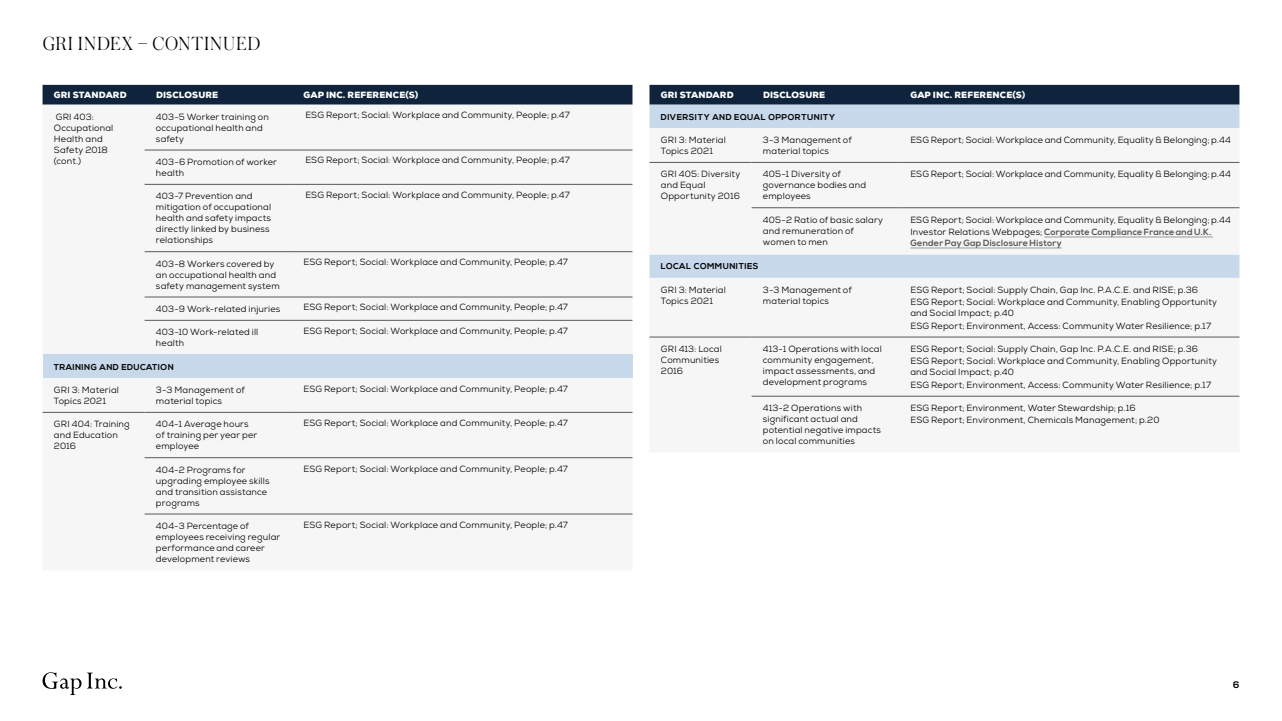
<style>
.page{position:relative;width:1282px;height:721px;background:#fff}
.page>*{position:absolute;margin:0;border:0;box-sizing:border-box;transform-origin:0 0}
.t1{font:300 20px "Austin";letter-spacing:.035em;color:#000}
.t2{font:700 9.5px "Nexa";color:#000}
.Table_text{font:9px/11px "Nexa";letter-spacing:.02em;color:#000}
.Table_text-2{font:700 9px/11px "Nexa";letter-spacing:.02em;color:#595959}
.Table_head{font:900 9px "Nexa";letter-spacing:.015em;color:#fff}
.Table_sub_head{font:700 8.5px "Nexa";letter-spacing:.05em;color:#000}
.s1{font-weight:400;color:#000}
</style>
<div class="page">
<div style="left:43px;top:85px;width:589px;height:20px;background:#0f243c"></div>
<div style="left:43px;top:149px;width:589px;height:366px;background:#f6f6f6"></div>
<div style="left:43px;top:355px;width:589px;height:23px;background:#c8d9eb"></div>
<hr style="left:145px;top:150px;width:147px;height:1px;background:#595959">
<hr style="left:145px;top:184px;width:147px;height:1px;background:#595959">
<hr style="left:145px;top:251px;width:147px;height:1px;background:#595959">
<hr style="left:292px;top:251px;width:340px;height:1px;background:#595959">
<hr style="left:145px;top:297px;width:147px;height:1px;background:#595959">
<hr style="left:292px;top:297px;width:340px;height:1px;background:#595959">
<hr style="left:145px;top:320px;width:147px;height:1px;background:#595959">
<hr style="left:292px;top:320px;width:340px;height:1px;background:#595959">
<hr style="left:145px;top:412px;width:147px;height:1px;background:#595959">
<hr style="left:292px;top:412px;width:340px;height:1px;background:#595959">
<hr style="left:145px;top:457px;width:147px;height:1px;background:#595959">
<hr style="left:292px;top:457px;width:340px;height:1px;background:#595959">
<hr style="left:145px;top:514px;width:147px;height:1px;background:#595959">
<hr style="left:292px;top:514px;width:340px;height:1px;background:#595959">
<hr style="left:292px;top:150px;width:340px;height:1px;background:#595959">
<hr style="left:292px;top:184px;width:340px;height:1px;background:#595959">
<hr style="left:43px;top:412px;width:102px;height:1px;background:#595959">
<div style="left:649px;top:85px;width:590px;height:20px;background:#0f243c"></div>
<div style="left:649px;top:105px;width:590px;height:23px;background:#c8d9eb"></div>
<svg style="left:649px;top:161px;width:590px;height:235px;fill:#f6f6f6"></svg>
<hr style="left:751px;top:162px;width:148px;height:1px;background:#595959">
<hr style="left:899px;top:162px;width:340px;height:1px;background:#595959">
<hr style="left:751px;top:207px;width:148px;height:1px;background:#595959">
<hr style="left:899px;top:207px;width:340px;height:1px;background:#595959">
<hr style="left:751px;top:337px;width:148px;height:1px;background:#595959">
<hr style="left:899px;top:337px;width:340px;height:1px;background:#595959">
<hr style="left:751px;top:396px;width:148px;height:1px;background:#595959">
<hr style="left:899px;top:396px;width:340px;height:1px;background:#595959">
<hr style="left:649px;top:162px;width:102px;height:1px;background:#595959">
<hr style="left:649px;top:337px;width:102px;height:1px;background:#595959">
<hr style="left:1044px;top:237px;width:169px;height:1px;background:#999">
<hr style="left:910px;top:248px;width:151px;height:1px;background:#999">
<svg style="left:43px;top:672px;width:38px;height:23px"></svg>
<svg style="left:87px;top:672px;width:35px;height:17px"></svg>
<h1 class="t1" style="left:43px;top:30px;width:219px">GRI INDEX – CONTINUED</h1>
<p class="Table_head" style="left:54px;top:89px;width:74px">GRI STANDARD</p>
<p class="Table_head" style="left:156px;top:89px;width:64px">DISCLOSURE</p>
<p class="Table_head" style="left:303px;top:89px;width:116px">GAP INC. REFERENCE(S)</p>
<p class="Table_text" style="left:54px;top:111px;width:61px">GRI 403:<br>Occupational<br>Health and<br>Safety 2018 (cont.)</p>
<p class="Table_text" style="left:156px;top:111px;width:114px">403-5 Worker training on occupational health and safety</p>
<p class="Table_text" style="left:305px;top:109px;width:266px">ESG Report; Social: Workplace and Community, People; p.47</p>
<p class="Table_text" style="left:156px;top:156px;width:122px">403-6 Promotion of worker health</p>
<p class="Table_text" style="left:305px;top:155px;width:266px">ESG Report; Social: Workplace and Community, People; p.47</p>
<p class="Table_text" style="left:156px;top:191px;width:117px">403-7 Prevention and mitigation of occupational health and safety impacts directly linked by business relationships</p>
<p class="Table_text" style="left:305px;top:189px;width:266px">ESG Report; Social: Workplace and Community, People; p.47</p>
<p class="Table_text" style="left:156px;top:258px;width:125px">403-8 Workers covered by an occupational health and safety management system</p>
<p class="Table_text" style="left:303px;top:256px;width:266px">ESG Report; Social: Workplace and Community, People; p.47</p>
<p class="Table_text" style="left:156px;top:303px;width:126px">403-9 Work-related injuries</p>
<p class="Table_text" style="left:303px;top:302px;width:266px">ESG Report; Social: Workplace and Community, People; p.47</p>
<p class="Table_text" style="left:156px;top:326px;width:104px">403-10 Work-related ill health</p>
<p class="Table_text" style="left:303px;top:325px;width:266px">ESG Report; Social: Workplace and Community, People; p.47</p>
<p class="Table_sub_head" style="left:54px;top:362px;width:121px">TRAINING AND EDUCATION</p>
<p class="Table_text" style="left:54px;top:384px;width:67px">GRI 3: Material<br>Topics 2021</p>
<p class="Table_text" style="left:156px;top:384px;width:90px">3-3 Management of material topics</p>
<p class="Table_text" style="left:303px;top:383px;width:266px">ESG Report; Social: Workplace and Community, People; p.47</p>
<p class="Table_text" style="left:54px;top:418px;width:77px">GRI 404: Training and Education<br>2016</p>
<p class="Table_text" style="left:156px;top:418px;width:103px">404-1 Average hours of training per year per employee</p>
<p class="Table_text" style="left:303px;top:418px;width:266px">ESG Report; Social: Workplace and Community, People; p.47</p>
<p class="Table_text" style="left:156px;top:464px;width:115px">404-2 Programs for upgrading employee skills and transition assistance programs</p>
<p class="Table_text" style="left:303px;top:463px;width:266px">ESG Report; Social: Workplace and Community, People; p.47</p>
<p class="Table_text" style="left:156px;top:520px;width:126px">404-3 Percentage of employees receiving regular performance and career development reviews</p>
<p class="Table_text" style="left:303px;top:519px;width:266px">ESG Report; Social: Workplace and Community, People; p.47</p>
<p class="Table_head" style="left:661px;top:89px;width:74px">GRI STANDARD</p>
<p class="Table_head" style="left:763px;top:89px;width:64px">DISCLOSURE</p>
<p class="Table_head" style="left:910px;top:89px;width:116px">GAP INC. REFERENCE(S)</p>
<p class="Table_sub_head" style="left:660px;top:112px;width:176px">DIVERSITY AND EQUAL OPPORTUNITY</p>
<p class="Table_text" style="left:660px;top:134px;width:67px">GRI 3: Material<br>Topics 2021</p>
<p class="Table_text" style="left:763px;top:134px;width:90px">3-3 Management of material topics</p>
<p class="Table_text" style="left:910px;top:134px;width:322px">ESG Report; Social: Workplace and Community, Equality &amp; Belonging; p.44</p>
<p class="Table_text" style="left:660px;top:169px;width:81px">GRI 405: Diversity and Equal<br>Opportunity 2016</p>
<p class="Table_text" style="left:763px;top:169px;width:105px">405-1 Diversity of governance bodies and employees</p>
<p class="Table_text" style="left:910px;top:169px;width:322px">ESG Report; Social: Workplace and Community, Equality &amp; Belonging; p.44</p>
<p class="Table_text" style="left:763px;top:214px;width:122px">405-2 Ratio of basic salary and remuneration of women to men</p>
<p class="Table_text" style="left:910px;top:214px;width:322px">ESG Report; Social: Workplace and Community, Equality &amp; Belonging; p.44</p>
<p class="Table_text-2" style="left:910px;top:227px;width:303px"><span class="s1">Investor Relations Webpages;</span> Corporate Compliance France and U.K.<br>Gender Pay Gap Disclosure History</p>
<p class="Table_sub_head" style="left:660px;top:261px;width:99px">LOCAL COMMUNITIES</p>
<p class="Table_text" style="left:660px;top:284px;width:67px">GRI 3: Material<br>Topics 2021</p>
<p class="Table_text" style="left:763px;top:284px;width:90px">3-3 Management of material topics</p>
<p class="Table_text" style="left:910px;top:284px;width:289px">ESG Report; Social: Supply Chain, Gap Inc. P.A.C.E. and RISE; p.36</p>
<p class="Table_text" style="left:910px;top:296px;width:308px">ESG Report; Social: Workplace and Community, Enabling Opportunity and Social Impact; p.40</p>
<p class="Table_text" style="left:910px;top:320px;width:302px">ESG Report; Environment, Access: Community Water Resilience; p.17</p>
<p class="Table_text" style="left:660px;top:343px;width:63px">GRI 413: Local<br>Communities<br>2016</p>
<p class="Table_text" style="left:763px;top:343px;width:120px">413-1 Operations with local community engagement, impact assessments, and development programs</p>
<p class="Table_text" style="left:910px;top:343px;width:289px">ESG Report; Social: Supply Chain, Gap Inc. P.A.C.E. and RISE; p.36</p>
<p class="Table_text" style="left:910px;top:356px;width:308px">ESG Report; Social: Workplace and Community, Enabling Opportunity and Social Impact; p.40</p>
<p class="Table_text" style="left:910px;top:379px;width:302px">ESG Report; Environment, Access: Community Water Resilience; p.17</p>
<p class="Table_text" style="left:763px;top:402px;width:120px">413-2 Operations with significant actual and potential negative impacts on local communities</p>
<p class="Table_text" style="left:910px;top:402px;width:227px">ESG Report; Environment, Water Stewardship; p.16</p>
<p class="Table_text" style="left:910px;top:415px;width:250px">ESG Report; Environment, Chemicals Management; p.20</p>
<p class="t2" style="left:1232px;top:679px;width:8px">6</p>
</div>
